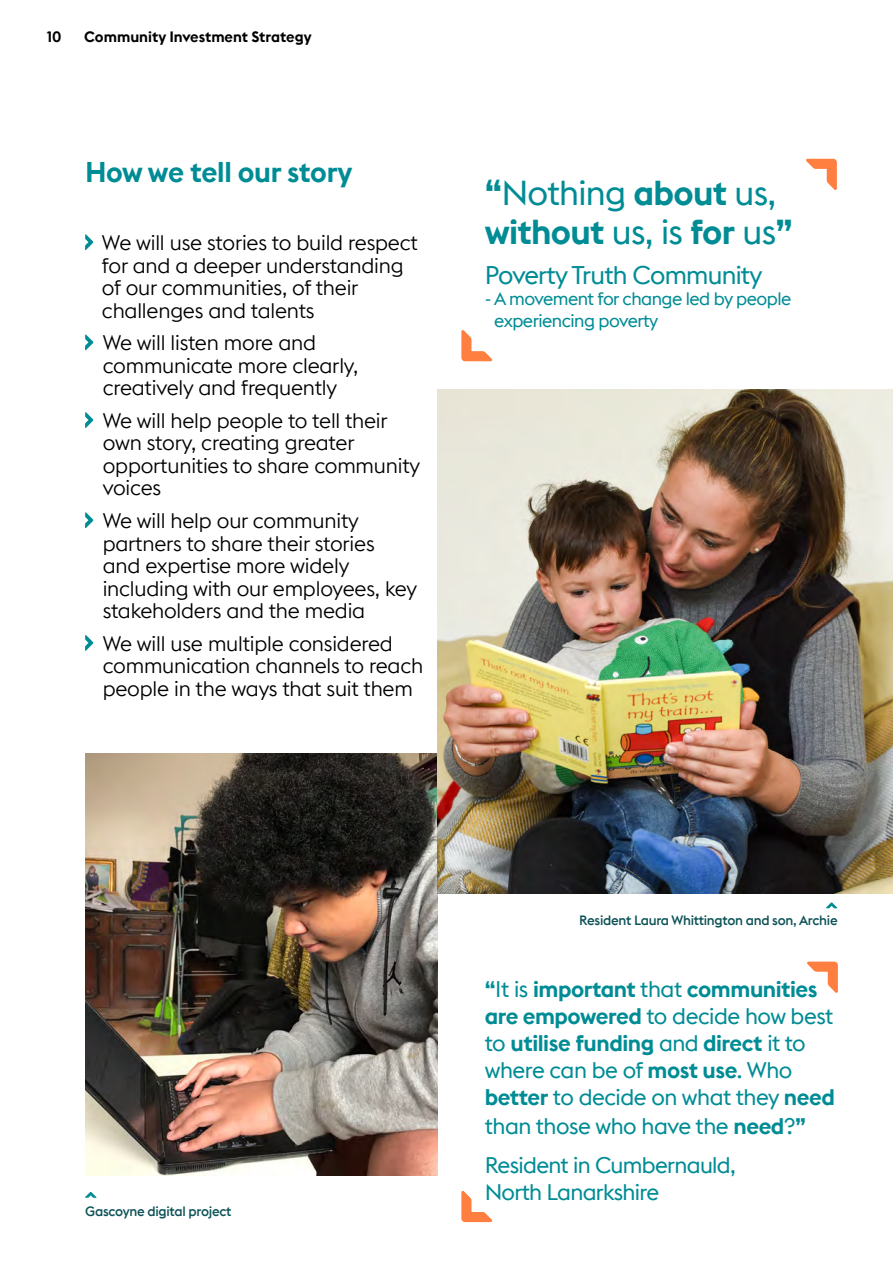
<style>
.page{position:relative;width:893px;height:1263px;background:#fff}
.page>*{position:absolute;margin:0;border:0;box-sizing:border-box;transform-origin:0 0}
.t1{font:34.5px/39px "Euclid Flex B";letter-spacing:-.02em;color:#008c95}
.t2{font:600 28.5px "Euclid Flex B";letter-spacing:-.015em;color:#008c95}
.t3{font:25.5px "Euclid Flex B";letter-spacing:-.03em;color:#008c95}
.t4{font:22.5px/27.3px "Euclid Flex B";letter-spacing:-.025em;color:#008c95}
.t5{font:300 21px/22.5px "Euclid Flex B";letter-spacing:-.01em;color:#000}
.t6{font:18px/21.6px "Euclid Flex B";letter-spacing:-.03em;color:#008c95}
.t7{font:600 15px "Euclid Flex B";color:#000}
.t8{font:500 13.5px "Euclid Flex B";letter-spacing:-.02em;color:#0d5257}
.s1{font-weight:600;font-size:36px}
.s2{font-weight:600}
</style>
<div class="page">
<svg style="left:85px;top:234px;width:8px;height:16px"></svg>
<svg style="left:85px;top:334px;width:8px;height:16px"></svg>
<svg style="left:85px;top:412px;width:8px;height:16px"></svg>
<svg style="left:85px;top:512px;width:8px;height:16px"></svg>
<svg style="left:85px;top:635px;width:8px;height:16px"></svg>
<img style="left:85px;top:753px;width:353px;height:422px">
<svg style="left:461px;top:330px;width:32px;height:31px"></svg>
<svg style="left:806px;top:159px;width:31px;height:31px"></svg>
<img style="left:438px;top:390px;width:455px;height:503px">
<svg style="left:85px;top:1192px;width:12px;height:6px"></svg>
<svg style="left:826px;top:902px;width:11px;height:6px"></svg>
<svg style="left:461px;top:1190px;width:32px;height:32px"></svg>
<svg style="left:807px;top:961px;width:31px;height:32px"></svg>
<p class="t7" style="left:47px;top:27px;width:16px">10</p>
<p class="t7" style="left:84px;top:27px;width:229px">Community Investment Strategy</p>
<h2 class="t2" style="left:85px;top:154px;width:269px">How we tell our story</h2>
<p class="t5" style="left:102px;top:232px;width:317px">We will use stories to build respect for and a deeper understanding of our communities, of their challenges and talents</p>
<p class="t5" style="left:103px;top:332px;width:257px">We will listen more and communicate more clearly, creatively and frequently</p>
<p class="t5" style="left:103px;top:410px;width:319px">We will help people to tell their own story, creating greater opportunities to share community voices</p>
<p class="t5" style="left:103px;top:510px;width:316px">We will help our community partners to share their stories and expertise more widely including with our employees, key stakeholders and the media</p>
<p class="t5" style="left:103px;top:632px;width:322px">We will use multiple considered communication channels to reach people in the ways that suit them</p>
<h1 class="t1" style="left:485px;top:174px;width:309px"><span class="s1">“</span>Nothing <span class="s2">about</span> us, <span class="s2">without</span> us, is <span class="s2">for</span> us<span class="s1">”</span></h1>
<p class="t3" style="left:485px;top:260px;width:279px">Poverty Truth Community</p>
<p class="t6" style="left:494px;top:288px;width:299px;text-indent:-10px">- A movement for change led by people experiencing poverty</p>
<p class="t8" style="left:85px;top:1203px;width:148px">Gascoyne digital project</p>
<p class="t8" style="left:579px;top:912px;width:260px">Resident Laura Whittington and son, Archie</p>
<p class="t4" style="left:485px;top:976px;width:352px"><span class="s2">“</span>It is <span class="s2">important</span> that <span class="s2">communities are empowered</span> to decide how best to <span class="s2">utilise funding</span> and <span class="s2">direct</span> it to where can be of <span class="s2">most use</span>. Who <span class="s2">better</span> to decide on what they <span class="s2">need </span>than those who have the <span class="s2">need</span>?<span class="s2">”</span></p>
<p class="t4" style="left:485px;top:1152px;width:253px">Resident in Cumbernauld,<br>North Lanarkshire</p>
</div>
